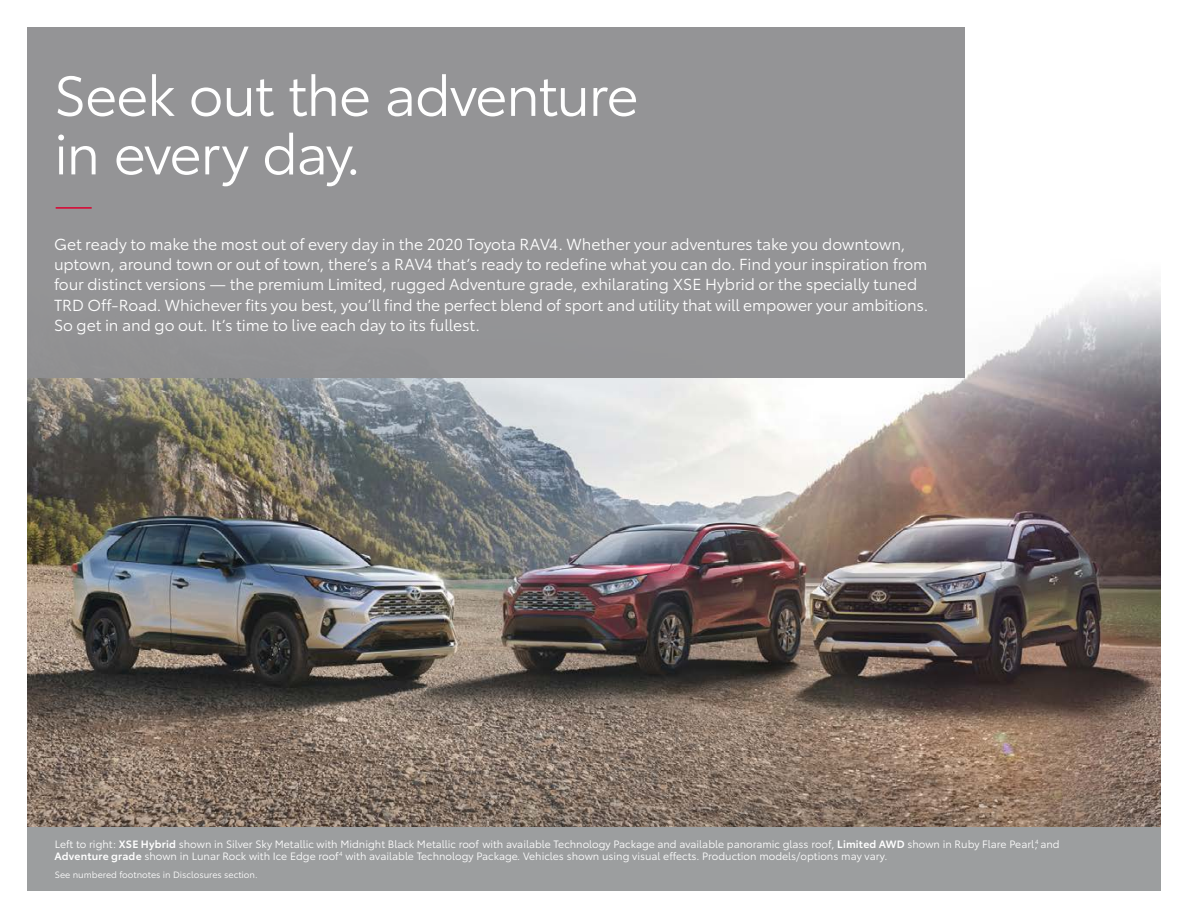
<style>
.page{position:relative;width:1188px;height:918px;background:#fff}
.page>*{position:absolute;margin:0;border:0;box-sizing:border-box;transform-origin:0 0}
.t1{font:55.5px/58.5px "Toyota Type";letter-spacing:-.025em;color:#fff}
.t2{font:15.75px/20.2px "Toyota Type";letter-spacing:-.005em;color:#fff}
.t3{font:10.5px/12px "Toyota Type";color:#fff}
.t4{font:9px "Toyota Type";color:#fff}
.s1{font-weight:600}
</style>
<div class="page">
<div style="left:27px;top:27px;width:1134px;height:864px;background:#9c9e9f"></div>
<img style="left:27px;top:27px;width:1134px;height:800px">
<div style="left:27px;top:27px;width:938px;height:351px;background:#8f8f91"></div>
<hr style="left:56px;top:207px;width:36px;height:2px;background:#dc002e">
<h1 class="t1" style="left:54px;top:63px;width:586px">Seek out the adventure in every day.</h1>
<p class="t2" style="left:54px;top:233px;width:876px">Get ready to make the most out of every day in the 2020 Toyota RAV4. Whether your adventures take you downtown, uptown, around town or out of town, there’s a RAV4 that’s ready to redefine what you can do. Find your inspiration from four distinct versions — the premium Limited, rugged Adventure grade, exhilarating XSE Hybrid or the specially tuned TRD Off-Road. Whichever fits you best, you’ll find the perfect blend of sport and utility that will empower your ambitions.<br>So get in and go out. It’s time to live each day to its fullest.</p>
<p class="t3" style="left:54px;top:837px;width:1007px">Left to right: <span class="s1">XSE Hybrid</span> shown in Silver Sky Metallic with Midnight Black Metallic roof with available Technology Package and available panoramic glass roof, <span class="s1">Limited AWD</span> shown in Ruby Flare Pearl,<sup>4</sup> and<br><span class="s1">Adventure grade</span> shown in Lunar Rock with Ice Edge roof<sup>4</sup> with available Technology Package. Vehicles shown using visual effects. Production models/options may vary.</p>
<p class="t4" style="left:55px;top:868px;width:204px">See numbered footnotes in Disclosures section.</p>
</div>
